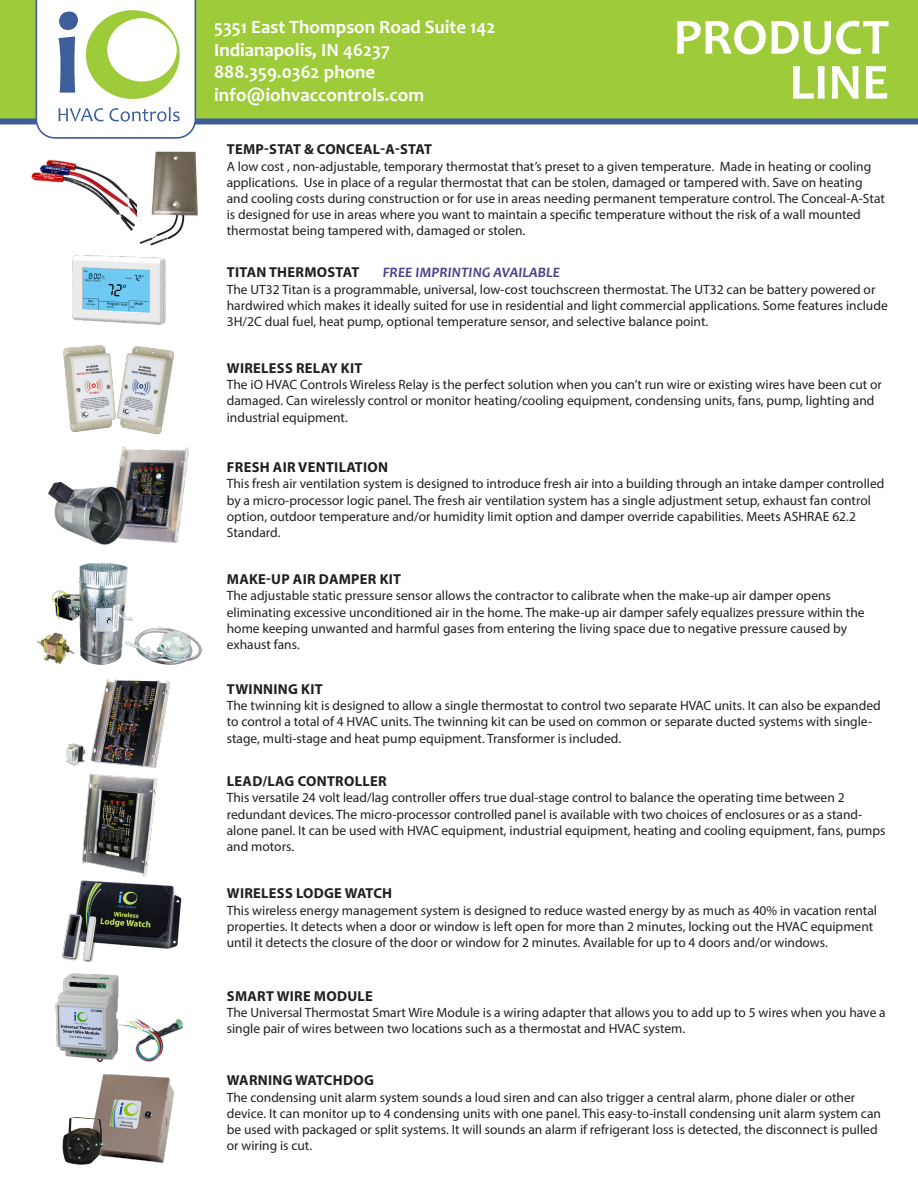
<style>
.page{position:relative;width:918px;height:1188px;background:#fff}
.page>*{position:absolute;margin:0;border:0;box-sizing:border-box;transform-origin:0 0}
.t1{font:700 51px/45px "Candara";color:#fff;text-align:right}
.t2{font:700 18.9px "Candara";color:#fff}
.t3{font:700 14.4px "Myriad Pro";letter-spacing:.02em;color:#231f20}
.t4{font:italic 700 14.4px "Candara";color:#4e3f8b}
.t5{font:13.5px/16.2px "Myriad Pro";color:#231f20}
</style>
<div class="page">
<div style="left:0;top:0;width:918px;height:122px;background:#9ecb3a"></div>
<img style="left:31px;top:159px;width:106px;height:72px">
<img style="left:139px;top:151px;width:59px;height:95px">
<img style="left:73px;top:256px;width:93px;height:68px">
<img style="left:63px;top:345px;width:111px;height:90px">
<img style="left:117px;top:446px;width:72px;height:97px">
<img style="left:48px;top:480px;width:90px;height:65px">
<img style="left:65px;top:679px;width:106px;height:89px">
<img style="left:95px;top:1074px;width:80px;height:89px">
<img style="left:62px;top:1113px;width:47px;height:52px">
<div style="left:0;top:118px;width:918px;height:6px;background:#3d5e9b"></div>
<img style="left:76px;top:880px;width:106px;height:69px">
<div style="left:62px;top:913px;width:37px;height:50px;background:#231f20;opacity:.75"></div>
<img style="left:62px;top:911px;width:36px;height:51px">
<svg style="left:36px;top:0;width:160px;height:139px"></svg>
<img style="left:37px;top:563px;width:165px;height:102px">
<img style="left:55px;top:973px;width:129px;height:90px">
<img style="left:82px;top:773px;width:76px;height:104px">
<p class="t2" style="left:214px;top:15px;width:283px">5351 East Thompson Road Suite 142</p>
<p class="t2" style="left:214px;top:38px;width:177px">Indianapolis, IN 46237</p>
<p class="t2" style="left:214px;top:60px;width:163px">888.359.0362 phone</p>
<p class="t2" style="left:214px;top:83px;width:212px">info@iohvaccontrols.com</p>
<p class="t1" style="left:673px;top:14px;width:217px">PRODUCT<br>LINE</p>
<p class="t3" style="left:227px;top:140px;width:207px">TEMP-STAT &amp; CONCEAL-A-STAT</p>
<p class="t5" style="left:227px;top:158px;width:660px">A low cost , non-adjustable, temporary thermostat that’s preset to a given temperature. Made in heating or cooling applications. Use in place of a regular thermostat that can be stolen, damaged or tampered with. Save on heating and cooling costs during construction or for use in areas needing permanent temperature control. The Conceal-A-Stat is designed for use in areas where you want to maintain a specific temperature without the risk of a wall mounted thermostat being tampered with, damaged or stolen.</p>
<p class="t3" style="left:227px;top:263px;width:134px">TITAN THERMOSTAT</p>
<p class="t4" style="left:383px;top:264px;width:179px">FREE IMPRINTING AVAILABLE</p>
<p class="t5" style="left:227px;top:281px;width:662px">The UT32 Titan is a programmable, universal, low-cost touchscreen thermostat. The UT32 can be battery powered or hardwired which makes it ideally suited for use in residential and light commercial applications. Some features include<br>3H/2C dual fuel, heat pump, optional temperature sensor, and selective balance point.</p>
<p class="t3" style="left:227px;top:359px;width:137px">WIRELESS RELAY KIT</p>
<p class="t5" style="left:227px;top:376px;width:657px">The iO HVAC Controls Wireless Relay is the perfect solution when you can’t run wire or existing wires have been cut or damaged. Can wirelessly control or monitor heating/cooling equipment, condensing units, fans, pump, lighting and industrial equipment.</p>
<p class="t3" style="left:227px;top:458px;width:163px">FRESH AIR VENTILATION</p>
<p class="t5" style="left:227px;top:476px;width:659px">This fresh air ventilation system is designed to introduce fresh air into a building through an intake damper controlled by a micro-processor logic panel. The fresh air ventilation system has a single adjustment setup, exhaust fan control option, outdoor temperature and/or humidity limit option and damper override capabilities. Meets ASHRAE 62.2<br>Standard.</p>
<p class="t3" style="left:227px;top:570px;width:176px">MAKE-UP AIR DAMPER KIT</p>
<p class="t5" style="left:227px;top:588px;width:639px">The adjustable static pressure sensor allows the contractor to calibrate when the make-up air damper opens eliminating excessive unconditioned air in the home. The make-up air damper safely equalizes pressure within the home keeping unwanted and harmful gases from entering the living space due to negative pressure caused by exhaust fans.</p>
<p class="t3" style="left:227px;top:680px;width:97px">TWINNING KIT</p>
<p class="t5" style="left:227px;top:697px;width:655px">The twinning kit is designed to allow a single thermostat to control two separate HVAC units. It can also be expanded to control a total of 4 HVAC units. The twinning kit can be used on common or separate ducted systems with single&shy;stage, multi-stage and heat pump equipment. Transformer is included.</p>
<p class="t3" style="left:227px;top:772px;width:161px">LEAD/LAG CONTROLLER</p>
<p class="t5" style="left:227px;top:789px;width:660px">This versatile 24 volt lead/lag controller offers true dual-stage control to balance the operating time between 2 redundant devices. The micro-processor controlled panel is available with two choices of enclosures or as a stand&shy;alone panel. It can be used with HVAC equipment, industrial equipment, heating and cooling equipment, fans, pumps and motors.</p>
<p class="t3" style="left:227px;top:884px;width:167px">WIRELESS LODGE WATCH</p>
<p class="t5" style="left:227px;top:902px;width:652px">This wireless energy management system is designed to reduce wasted energy by as much as 40% in vacation rental properties. It detects when a door or window is left open for more than 2 minutes, locking out the HVAC equipment until it detects the closure of the door or window for 2 minutes. Available for up to 4 doors and/or windows.</p>
<p class="t3" style="left:227px;top:986px;width:148px">SMART WIRE MODULE</p>
<p class="t5" style="left:227px;top:1004px;width:661px">The Universal Thermostat Smart Wire Module is a wiring adapter that allows you to add up to 5 wires when you have a single pair of wires between two locations such as a thermostat and HVAC system.</p>
<p class="t3" style="left:227px;top:1071px;width:149px">WARNING WATCHDOG</p>
<p class="t5" style="left:227px;top:1089px;width:656px">The condensing unit alarm system sounds a loud siren and can also trigger a central alarm, phone dialer or other device. It can monitor up to 4 condensing units with one panel. This easy-to-install condensing unit alarm system can be used with packaged or split systems. It will sounds an alarm if refrigerant loss is detected, the disconnect is pulled or wiring is cut.</p>
</div>
